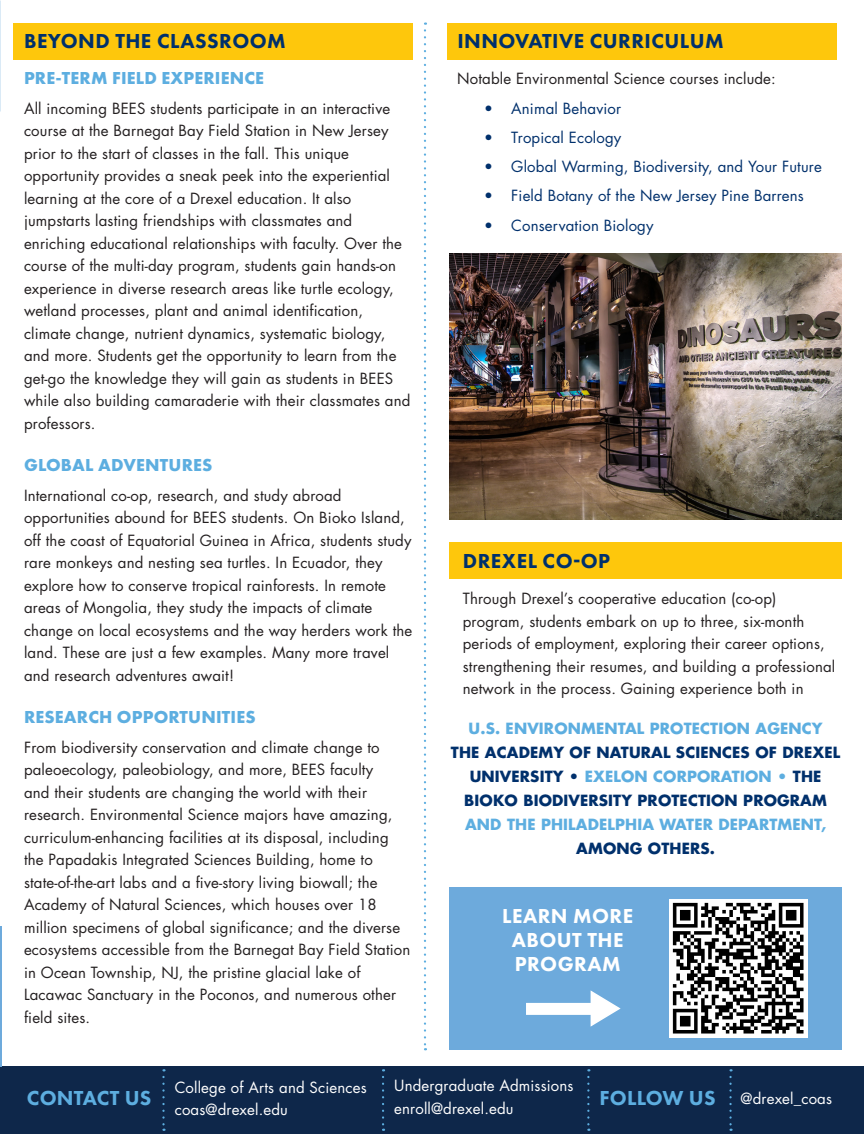
<style>
.page{position:relative;width:864px;height:1134px;background:#fff}
.page>*{position:absolute;margin:0;border:0;box-sizing:border-box;transform-origin:0 0}
.body_copy{font:800 21px "Futura PT";letter-spacing:.02em;color:#00306c}
.body_copy-2{font:800 21px/24px "Futura PT";letter-spacing:.02em;color:#fff;text-align:center}
.body_copy-3{font:800 21px "Futura PT";letter-spacing:.01em;color:#5daee0}
.body_copy-4{font:700 18px "Futura PT";letter-spacing:.01em;color:#5daee0}
.body_copy-5{font:15px/22.5px "Futura Std";letter-spacing:.01em;color:#231f20}
.t1{font:15px "Futura Std";letter-spacing:.01em;color:#00306c}
.body_copy-6{font:700 15px/24px "Futura Std";letter-spacing:.01em;color:#00306c;text-align:center}
.body_copy-7{font:15px "Futura Std";letter-spacing:.01em;color:#fff}
.body_copy-8{font:700 15px/24px "Futura Std";letter-spacing:.01em;color:#5daee0;text-align:center}
.s1{color:#5daee0}
.s2{color:#00306c}
</style>
<div class="page">
<div style="left:1px;top:1066px;width:863px;height:68px;background:#0e274a"></div>
<hr style="left:0;top:1066px;width:1px;height:68px;background:#0e274a">
<svg style="left:424px;top:22px;width:2px;height:1028px"></svg>
<svg style="left:162px;top:1077px;width:3px;height:54px"></svg>
<svg style="left:382px;top:1077px;width:2px;height:54px"></svg>
<svg style="left:587px;top:1077px;width:3px;height:54px"></svg>
<svg style="left:729px;top:1077px;width:3px;height:54px"></svg>
<div style="left:450px;top:542px;width:392px;height:37px;background:#fec70c"></div>
<img style="left:450px;top:253px;width:392px;height:266px">
<div style="left:14px;top:23px;width:399px;height:36px;background:#fec70c"></div>
<div style="left:448px;top:23px;width:389px;height:36px;background:#fec70c"></div>
<hr style="left:0;top:926px;width:1px;height:140px;background:#6daadc">
<div style="left:450px;top:887px;width:392px;height:163px;background:#6daadc"></div>
<div style="left:526px;top:1003px;width:70px;height:12px;background:#fff"></div>
<svg style="left:590px;top:990px;width:31px;height:37px"></svg>
<img style="left:670px;top:900px;width:138px;height:138px">
<img style="left:0;top:88px;width:1px;height:341px">
<p class="body_copy" style="left:24px;top:28px;width:263px">BEYOND THE CLASSROOM</p>
<p class="body_copy-4" style="left:24px;top:67px;width:241px">PRE-TERM FIELD EXPERIENCE</p>
<p class="body_copy-5" style="left:24px;top:97px;width:388px">All incoming BEES students participate in an interactive course at the Barnegat Bay Field Station in New Jersey prior to the start of classes in the fall. This unique opportunity provides a sneak peek into the experiential learning at the core of a Drexel education. It also jumpstarts lasting friendships with classmates and enriching educational relationships with faculty. Over the course of the multi-day program, students gain hands-on experience in diverse research areas like turtle ecology, wetland processes, plant and animal identification, climate change, nutrient dynamics, systematic biology, and more. Students get the opportunity to learn from the get-go the knowledge they will gain as students in BEES while also building camaraderie with their classmates and professors.</p>
<p class="body_copy-4" style="left:24px;top:454px;width:190px">GLOBAL ADVENTURES</p>
<p class="body_copy-5" style="left:24px;top:484px;width:390px">International co-op, research, and study abroad opportunities abound for BEES students. On Bioko Island, off the coast of Equatorial Guinea in Africa, students study rare monkeys and nesting sea turtles. In Ecuador, they explore how to conserve tropical rainforests. In remote areas of Mongolia, they study the impacts of climate change on local ecosystems and the way herders work the land. These are just a few examples. Many more travel and research adventures await!</p>
<p class="body_copy-4" style="left:24px;top:706px;width:233px">RESEARCH OPPORTUNITIES</p>
<p class="body_copy-5" style="left:24px;top:736px;width:388px">From biodiversity conservation and climate change to paleoecology, paleobiology, and more, BEES faculty<br>and their students are changing the world with their research. Environmental Science majors have amazing, curriculum-enhancing facilities at its disposal, including the Papadakis Integrated Sciences Building, home to state-of-the-art labs and a five-story living biowall; the Academy of Natural Sciences, which houses over 18 million specimens of global significance; and the diverse ecosystems accessible from the Barnegat Bay Field Station in Ocean Township, NJ, the pristine glacial lake of Lacawac Sanctuary in the Poconos, and numerous other field sites.</p>
<p class="body_copy" style="left:457px;top:28px;width:268px">INNOVATIVE CURRICULUM</p>
<p class="body_copy-5" style="left:457px;top:68px;width:320px">Notable Environmental Science courses include:</p>
<p class="t1" style="left:484px;top:98px;width:138px">• Animal Behavior</p>
<p class="t1" style="left:484px;top:128px;width:139px">• Tropical Ecology</p>
<p class="t1" style="left:484px;top:157px;width:339px">• Global Warming, Biodiversity, and Your Future</p>
<p class="t1" style="left:484px;top:186px;width:321px">• Field Botany of the New Jersey Pine Barrens</p>
<p class="t1" style="left:484px;top:215px;width:171px">• Conservation Biology</p>
<p class="body_copy" style="left:463px;top:548px;width:149px">DREXEL CO-OP</p>
<p class="body_copy-5" style="left:463px;top:587px;width:374px">Through Drexel’s cooperative education (co-op) program, students embark on up to three, six-month periods of employment, exploring their career options, strengthening their resumes, and building a professional network in the process. Gaining experience both in</p>
<p class="body_copy-8" style="left:469px;top:717px;width:356px">U.S. ENVIRONMENTAL PROTECTION AGENCY</p>
<p class="body_copy-6" style="left:451px;top:741px;width:391px">THE ACADEMY OF NATURAL SCIENCES OF DREXEL<br>UNIVERSITY • <span class="s1">EXELON CORPORATION •</span> THE<br>BIOKO BIODIVERSITY PROTECTION PROGRAM</p>
<p class="body_copy-8" style="left:465px;top:813px;width:363px">AND THE PHILADELPHIA WATER DEPARTMENT,<br><span class="s2">AMONG OTHERS.</span></p>
<p class="body_copy-2" style="left:502px;top:904px;width:132px">LEARN MORE<br>ABOUT THE<br>PROGRAM</p>
<p class="body_copy-3" style="left:27px;top:1085px;width:126px">CONTACT US</p>
<p class="body_copy-7" style="left:175px;top:1078px;width:194px">College of Arts and Sciences</p>
<p class="body_copy-7" style="left:175px;top:1100px;width:115px">coas@drexel.edu</p>
<p class="body_copy-7" style="left:394px;top:1076px;width:181px">Undergraduate Admissions</p>
<p class="body_copy-7" style="left:394px;top:1099px;width:121px">enroll@drexel.edu</p>
<p class="body_copy-3" style="left:600px;top:1085px;width:118px">FOLLOW US</p>
<p class="body_copy-7" style="left:741px;top:1089px;width:93px">@drexel_coas</p>
</div>
